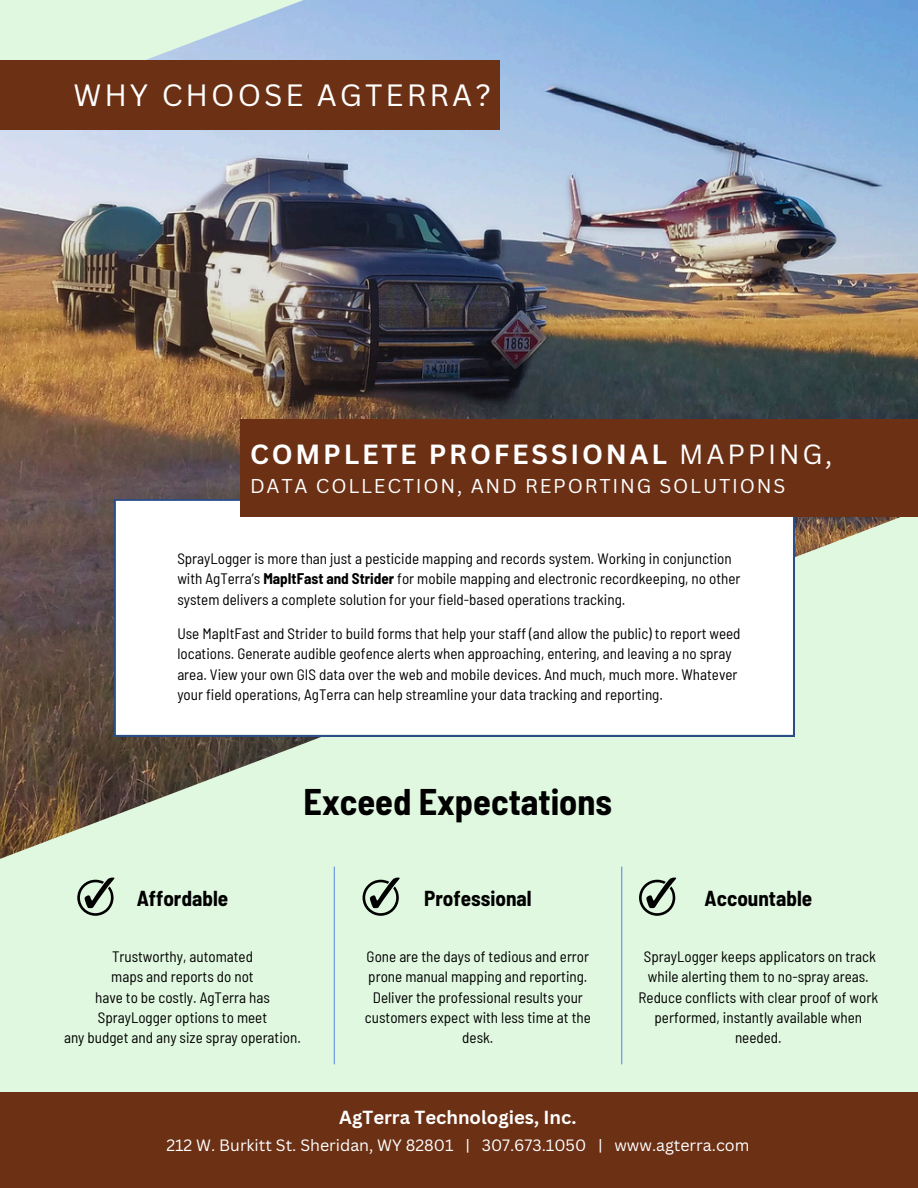
<style>
.page{position:relative;width:918px;height:1188px;background:#e0f8e0}
.page>*{position:absolute;margin:0;border:0;box-sizing:border-box;transform-origin:0 0}
.t1{font:700 semi-condensed 36.3px "Barlow";color:#000}
.t2{font:30px "Canva Sans";letter-spacing:.1em;color:#fff}
.t3{font:700 27px "Canva Sans";letter-spacing:.105em;color:#fff}
.t4{font:700 semi-condensed 21.15px "Barlow";color:#000}
.t5{font:19.5px "Canva Sans";letter-spacing:.09em;color:#fff}
.t6{font:700 18.45px "Canva Sans";color:#fff}
.t7{font:15.9px "Canva Sans";color:#fff}
.t8{font:semi-condensed 15.15px/20.4px "Barlow";color:#000}
.s1{font-weight:400}
.s2{font-weight:700}
</style>
<div class="page">
<img style="left:0;top:0;width:918px;height:888px">
<div style="left:115px;top:500px;width:679px;height:236px;background:#fff"></div>
<div style="left:0;top:60px;width:500px;height:70px;background:#6c3014"></div>
<div style="left:241px;top:419px;width:677px;height:97px;background:#6c3014"></div>
<hr style="left:334px;top:867px;width:1px;height:197px;background:#6f99ed">
<hr style="left:621px;top:867px;width:1px;height:197px;background:#6f99ed">
<svg style="left:77px;top:878px;width:37px;height:38px"></svg>
<svg style="left:363px;top:878px;width:37px;height:38px"></svg>
<svg style="left:639px;top:878px;width:37px;height:38px"></svg>
<div style="left:0;top:1093px;width:918px;height:95px;background:#6c3014"></div>
<p class="t2" style="left:73px;top:74px;width:419px">WHY CHOOSE AGTERRA?</p>
<p class="t3" style="left:250px;top:435px;width:584px">COMPLETE PROFESSIONAL <span class="s1">MAPPING,</span></p>
<p class="t5" style="left:250px;top:472px;width:537px">DATA COLLECTION, AND REPORTING SOLUTIONS</p>
<h2 class="t8" style="left:177px;top:548px;width:565px">SprayLogger is more than just a pesticide mapping and records system. Working in conjunction with AgTerra’s <span class="s2">MapItFast and Strider</span> for mobile mapping and electronic recordkeeping, no other system delivers a complete solution for your field-based operations tracking.</h2>
<h3 class="t8" style="left:177px;top:623px;width:565px">Use MapItFast and Strider to build forms that help your staff (and allow the public) to report weed locations. Generate audible geofence alerts when approaching, entering, and leaving a no spray area. View your own GIS data over the web and mobile devices. And much, much more. Whatever your field operations, AgTerra can help streamline your data tracking and reporting.</h3>
<p class="t1" style="left:304px;top:779px;width:310px">Exceed Expectations</p>
<h1 class="t4" style="left:137px;top:885px;width:93px">Affordable</h1>
<p class="t4" style="left:424px;top:885px;width:109px">Professional</p>
<p class="t4" style="left:705px;top:885px;width:109px">Accountable</p>
<p class="t8" style="left:112px;top:946px;width:142px">Trustworthy, automated</p>
<p class="t8" style="left:111px;top:966px;width:144px">maps and reports do not</p>
<p class="t8" style="left:95px;top:986px;width:176px">have to be costly. AgTerra has</p>
<p class="t8" style="left:98px;top:1007px;width:171px">SprayLogger options to meet</p>
<p class="t8" style="left:64px;top:1027px;width:238px">any budget and any size spray operation.</p>
<p class="t8" style="left:365px;top:946px;width:227px;text-align:center">Gone are the days of tedious and error prone manual mapping and reporting.<br>Deliver the professional results your customers expect with less time at the desk.</p>
<p class="t8" style="left:639px;top:946px;width:241px;text-align:center">SprayLogger keeps applicators on track while alerting them to no-spray areas.<br>Reduce conflicts with clear proof of work performed, instantly available when needed.</p>
<p class="t6" style="left:339px;top:1104px;width:239px">AgTerra Technologies, Inc.</p>
<p class="t7" style="left:166px;top:1134px;width:585px">212 W. Burkitt St. Sheridan, WY 82801 | 307.673.1050 | www.agterra.com</p>
</div>
